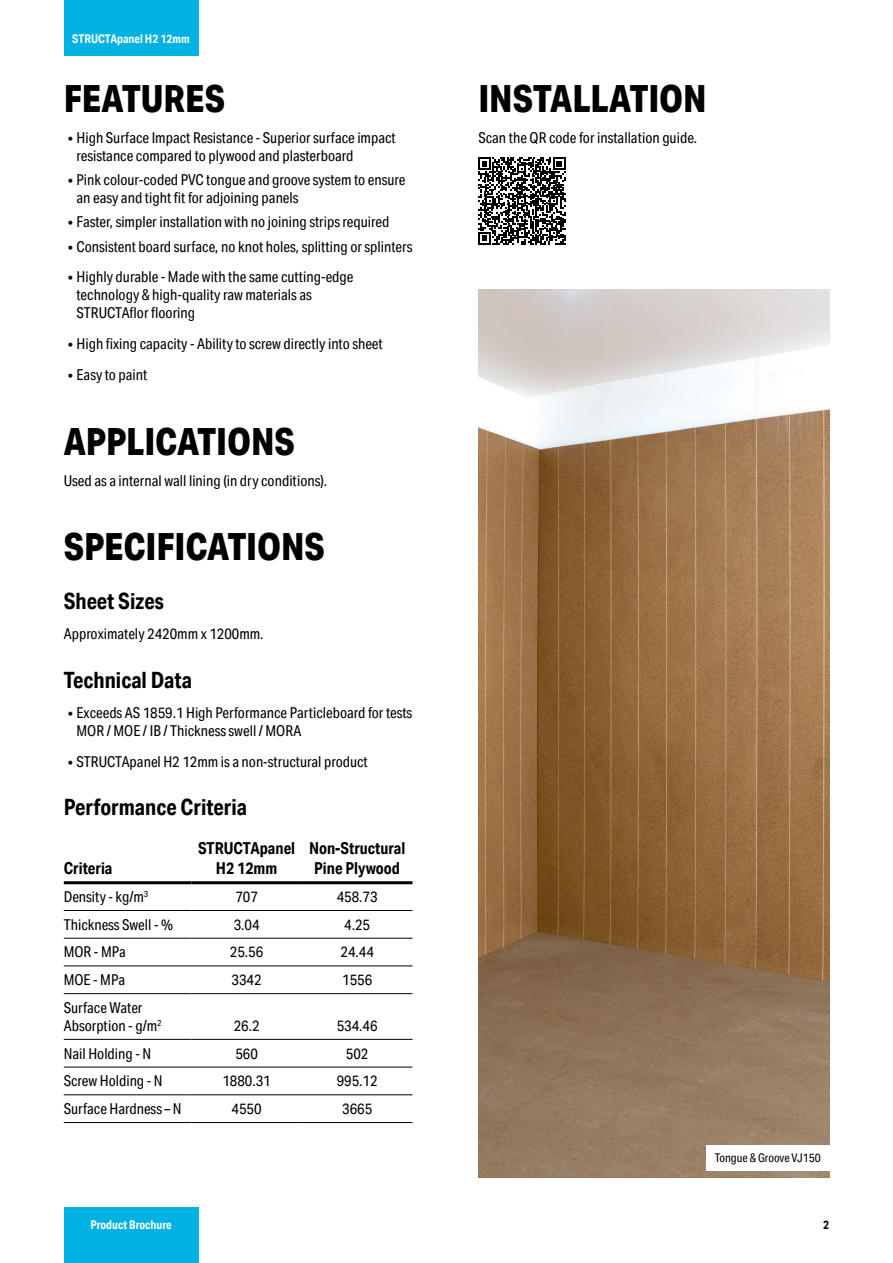
<style>
.page{position:relative;width:893px;height:1263px;background:#fff}
.page>*{position:absolute;margin:0;border:0;box-sizing:border-box;transform-origin:0 0}
.t1{font:800 37.5px "Aktiv Grotesk Cd";color:#000}
.t2{font:700 22.5px "Aktiv Grotesk Cd";color:#000}
.t3{font:700 16.5px/19.8px "Aktiv Grotesk Cd";color:#000;text-align:center}
.t4{font:15px/18px "Aktiv Grotesk Cd";color:#000}
.t5{font:700 12px "Aktiv Grotesk Cd";color:#fff}
.t6{font:12px "Aktiv Grotesk Cd";color:#000}
.t7{font:700 12px "Aktiv Grotesk Cd";color:#000}
</style>
<div class="page">
<svg style="left:478px;top:157px;width:87px;height:87px"></svg>
<img style="left:478px;top:289px;width:351px;height:889px">
<svg style="left:64px;top:884px;width:348px;height:212px"></svg>
<hr style="left:64px;top:881px;width:127px;height:3px;background:#000">
<hr style="left:191px;top:881px;width:111px;height:3px;background:#000">
<hr style="left:302px;top:881px;width:110px;height:3px;background:#000">
<hr style="left:64px;top:910px;width:127px;height:1px;background:#000">
<hr style="left:191px;top:910px;width:111px;height:1px;background:#000">
<hr style="left:302px;top:910px;width:110px;height:1px;background:#000">
<hr style="left:64px;top:938px;width:127px;height:1px;background:#000">
<hr style="left:191px;top:938px;width:111px;height:1px;background:#000">
<hr style="left:302px;top:938px;width:110px;height:1px;background:#000">
<hr style="left:64px;top:965px;width:127px;height:1px;background:#000">
<hr style="left:191px;top:965px;width:111px;height:1px;background:#000">
<hr style="left:302px;top:965px;width:110px;height:1px;background:#000">
<hr style="left:64px;top:993px;width:127px;height:1px;background:#000">
<hr style="left:191px;top:993px;width:111px;height:1px;background:#000">
<hr style="left:302px;top:993px;width:110px;height:1px;background:#000">
<hr style="left:64px;top:1039px;width:127px;height:1px;background:#000">
<hr style="left:191px;top:1039px;width:111px;height:1px;background:#000">
<hr style="left:302px;top:1039px;width:110px;height:1px;background:#000">
<hr style="left:64px;top:1067px;width:127px;height:1px;background:#000">
<hr style="left:191px;top:1067px;width:111px;height:1px;background:#000">
<hr style="left:302px;top:1067px;width:110px;height:1px;background:#000">
<hr style="left:64px;top:1094px;width:127px;height:1px;background:#000">
<hr style="left:191px;top:1094px;width:111px;height:1px;background:#000">
<hr style="left:302px;top:1094px;width:110px;height:1px;background:#000">
<hr style="left:64px;top:1122px;width:127px;height:1px;background:#000">
<hr style="left:191px;top:1122px;width:111px;height:1px;background:#000">
<hr style="left:302px;top:1122px;width:110px;height:1px;background:#000">
<div style="left:706px;top:1145px;width:123px;height:25px;background:#fff"></div>
<div style="left:64px;top:1208px;width:134px;height:55px;background:#00b2e3"></div>
<div style="left:64px;top:0;width:134px;height:55px;background:#00b2e3"></div>
<p class="t5" style="left:72px;top:31px;width:119px">STRUCTApanel H2 12mm</p>
<h1 class="t1" style="left:64px;top:75px;width:163px">FEATURES</h1>
<p class="t4" style="left:77px;top:128px;width:321px;text-indent:-9px">• High Surface Impact Resistance - Superior surface impact resistance compared to plywood and plasterboard</p>
<p class="t4" style="left:77px;top:171px;width:330px;text-indent:-9px">• Pink colour-coded PVC tongue and groove system to ensure an easy and tight fit for adjoining panels</p>
<p class="t4" style="left:68px;top:213px;width:323px">• Faster, simpler installation with no joining strips required</p>
<p class="t4" style="left:68px;top:237px;width:346px">• Consistent board surface, no knot holes, splitting or splinters</p>
<p class="t4" style="left:77px;top:268px;width:278px;text-indent:-9px">• Highly durable - Made with the same cutting-edge technology &amp; high-quality raw materials as<br>STRUCTAflor flooring</p>
<p class="t4" style="left:68px;top:335px;width:316px">• High fixing capacity - Ability to screw directly into sheet</p>
<p class="t4" style="left:68px;top:366px;width:81px">• Easy to paint</p>
<h1 class="t1" style="left:64px;top:418px;width:232px">APPLICATIONS</h1>
<p class="t4" style="left:64px;top:471px;width:265px">Used as a internal wall lining (in dry conditions).</p>
<h1 class="t1" style="left:64px;top:523px;width:263px">SPECIFICATIONS</h1>
<h2 class="t2" style="left:64px;top:587px;width:101px">Sheet Sizes</h2>
<p class="t4" style="left:64px;top:625px;width:201px">Approximately 2420mm x 1200mm.</p>
<h2 class="t2" style="left:64px;top:666px;width:130px">Technical Data</h2>
<p class="t4" style="left:77px;top:704px;width:337px;text-indent:-9px">• Exceeds AS 1859.1 High Performance Particleboard for tests<br>MOR / MOE / IB / Thickness swell / MORA</p>
<p class="t4" style="left:68px;top:753px;width:301px">• STRUCTApanel H2 12mm is a non-structural product</p>
<h2 class="t2" style="left:64px;top:793px;width:185px">Performance Criteria</h2>
<p class="t3" style="left:64px;top:858px;width:50px">Criteria</p>
<p class="t3" style="left:198px;top:838px;width:99px">STRUCTApanel<br>H2 12mm</p>
<p class="t3" style="left:309px;top:838px;width:98px">Non-Structural<br>Pine Plywood</p>
<p class="t4" style="left:64px;top:887px;width:86px">Density - kg/m<sup>3</sup></p>
<p class="t4" style="left:235px;top:887px;width:24px">707</p>
<p class="t4" style="left:337px;top:887px;width:42px">458.73</p>
<p class="t4" style="left:64px;top:915px;width:111px">Thickness Swell - %</p>
<p class="t4" style="left:234px;top:915px;width:27px">3.04</p>
<p class="t4" style="left:344px;top:915px;width:27px">4.25</p>
<p class="t4" style="left:64px;top:943px;width:64px">MOR - MPa</p>
<p class="t4" style="left:230px;top:943px;width:35px">25.56</p>
<p class="t4" style="left:340px;top:943px;width:35px">24.44</p>
<p class="t4" style="left:64px;top:971px;width:63px">MOE - MPa</p>
<p class="t4" style="left:232px;top:971px;width:31px">3342</p>
<p class="t4" style="left:342px;top:971px;width:31px">1556</p>
<p class="t4" style="left:64px;top:998px;width:99px">Surface Water<br>Absorption - g/m<sup>2</sup></p>
<p class="t4" style="left:234px;top:1016px;width:27px">26.2</p>
<p class="t4" style="left:337px;top:1016px;width:42px">534.46</p>
<p class="t4" style="left:64px;top:1044px;width:89px">Nail Holding - N</p>
<p class="t4" style="left:235px;top:1044px;width:24px">560</p>
<p class="t4" style="left:346px;top:1044px;width:24px">502</p>
<p class="t4" style="left:64px;top:1072px;width:100px">Screw Holding - N</p>
<p class="t4" style="left:222px;top:1072px;width:50px">1880.31</p>
<p class="t4" style="left:337px;top:1072px;width:42px">995.12</p>
<p class="t4" style="left:64px;top:1099px;width:119px">Surface Hardness – N</p>
<p class="t4" style="left:232px;top:1099px;width:31px">4550</p>
<p class="t4" style="left:342px;top:1099px;width:31px">3665</p>
<h1 class="t1" style="left:478px;top:75px;width:230px">INSTALLATION</h1>
<p class="t4" style="left:478px;top:128px;width:220px">Scan the QR code for installation guide.</p>
<p class="t6" style="left:715px;top:1150px;width:107px">Tongue &amp; Groove VJ150</p>
<p class="t5" style="left:90px;top:1217px;width:83px">Product Brochure</p>
<p class="t7" style="left:823px;top:1217px;width:7px">2</p>
</div>
